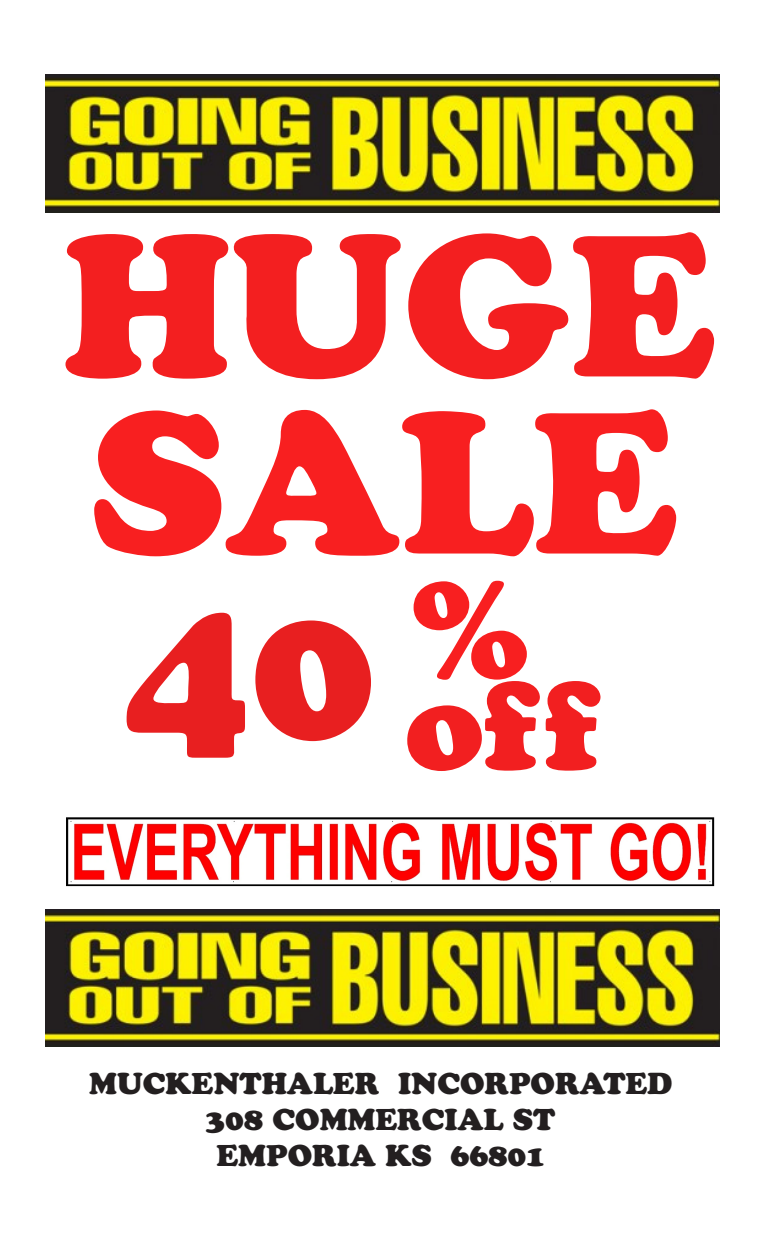
<style>
.page{position:relative;width:765px;height:1260px;background:#fff}
.page>*{position:absolute;margin:0;border:0;box-sizing:border-box;transform-origin:0 0}
.t1{font:200px "Cooper Black Std";color:#f81f20}
.t2{font:200px "Cooper Black Std";color:#f31f20}
.t3{font:200px "Cooper Black Std";color:#e81f20}
.t4{font:137.5px "Cooper Black Std";color:#f81f20}
.t5{font:125px "Cooper Black Std";color:#f21f20}
.t6{font:30px "Cooper Black Std";color:#231f20}
</style>
<div class="page">
<img style="left:45px;top:75px;width:675px;height:138px">
<img style="left:45px;top:909px;width:675px;height:138px">
<img style="left:66px;top:817px;width:649px;height:70px">
<p class="t2" style="left:63px;top:186px;width:654px">HUGE</p>
<p class="t1" style="left:90px;top:363px;width:589px">SALE</p>
<p class="t3" style="left:124px;top:548px;width:253px">40</p>
<p class="t4" style="left:412px;top:548px;width:119px">%</p>
<p class="t5" style="left:405px;top:650px;width:197px">off</p>
<p class="t6" style="left:89px;top:1066px;width:585px">MUCKENTHALER INCORPORATED</p>
<p class="t6" style="left:206px;top:1102px;width:351px">308 COMMERCIAL ST</p>
<p class="t6" style="left:217px;top:1138px;width:330px">EMPORIA KS 66801</p>
</div>
